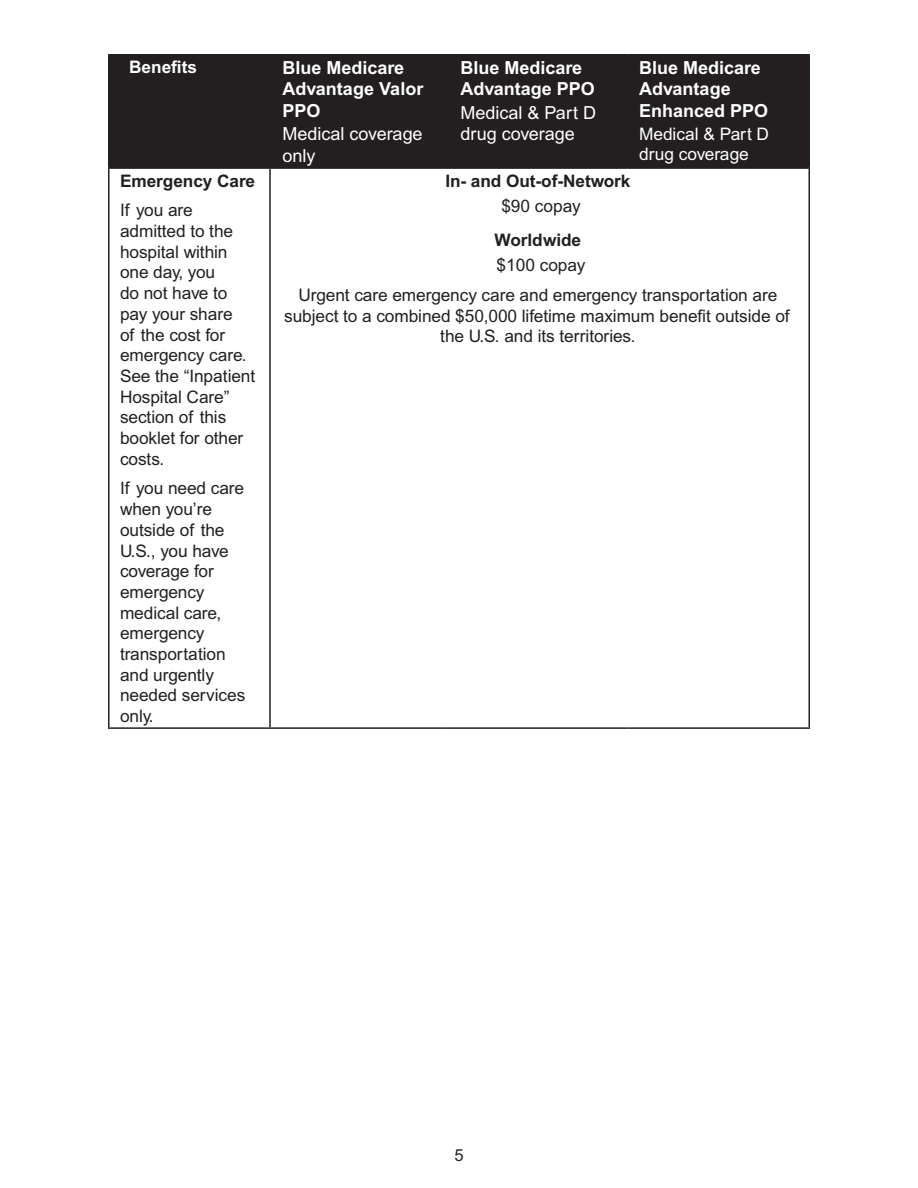
<style>
.page{position:relative;width:918px;height:1188px;background:#fff}
.page>*{position:absolute;margin:0;border:0;box-sizing:border-box;transform-origin:0 0}
.t1{font:700 18px/21.6px "Arial MT Std";color:#fff}
.t2{font:18px/21.6px "Arial MT Std";color:#fff}
.t3{font:17.25px/20.7px "Arial MT Std";letter-spacing:-.005em;color:#231f20}
.t4{font:700 17.25px "Arial MT Std";letter-spacing:-.005em;color:#231f20}
.t5{font:17.25px/20.7px "Arial MT Std";color:#fff}
.t6{font:700 17.25px "Arial MT Std";color:#fff}
.t7{font:16.5px "Arial MT Std";color:#231f20}
</style>
<div class="page">
<div style="left:110px;top:56px;width:698px;height:111px;background:#231f20"></div>
<hr style="left:108px;top:54px;width:162px;height:2px;background:#231f20">
<hr style="left:108px;top:56px;width:2px;height:111px;background:#231f20">
<hr style="left:270px;top:54px;width:178px;height:2px;background:#231f20">
<hr style="left:269px;top:56px;width:2px;height:111px;background:#231f20">
<hr style="left:448px;top:54px;width:180px;height:2px;background:#231f20">
<hr style="left:447px;top:56px;width:2px;height:111px;background:#231f20">
<hr style="left:628px;top:54px;width:182px;height:2px;background:#231f20">
<hr style="left:627px;top:56px;width:1px;height:111px;background:#231f20">
<hr style="left:808px;top:56px;width:2px;height:111px;background:#231f20">
<hr style="left:108px;top:167px;width:162px;height:2px;background:#231f20">
<hr style="left:108px;top:169px;width:2px;height:558px;background:#231f20">
<hr style="left:270px;top:167px;width:178px;height:2px;background:#231f20">
<hr style="left:269px;top:169px;width:2px;height:558px;background:#231f20">
<hr style="left:448px;top:167px;width:180px;height:2px;background:#231f20">
<hr style="left:628px;top:167px;width:182px;height:2px;background:#231f20">
<hr style="left:808px;top:169px;width:2px;height:558px;background:#231f20">
<hr style="left:108px;top:727px;width:162px;height:2px;background:#231f20">
<hr style="left:270px;top:727px;width:178px;height:2px;background:#231f20">
<hr style="left:448px;top:727px;width:180px;height:2px;background:#231f20">
<hr style="left:628px;top:727px;width:182px;height:2px;background:#231f20">
<p class="t6" style="left:129px;top:57px;width:70px">Benefits</p>
<p class="t1" style="left:282px;top:57px;width:143px">Blue Medicare<br>Advantage Valor<br>PPO</p>
<p class="t2" style="left:282px;top:124px;width:142px">Medical coverage only</p>
<p class="t1" style="left:460px;top:57px;width:136px">Blue Medicare<br>Advantage PPO</p>
<p class="t2" style="left:460px;top:103px;width:137px">Medical &amp; Part D drug coverage</p>
<p class="t1" style="left:639px;top:57px;width:131px">Blue Medicare<br>Advantage<br>Enhanced PPO</p>
<p class="t5" style="left:639px;top:124px;width:131px">Medical &amp; Part D drug coverage</p>
<p class="t4" style="left:120px;top:170px;width:137px">Emergency Care</p>
<p class="t3" style="left:120px;top:201px;width:137px">If you are admitted to the hospital within one day, you<br>do not have to pay your share<br>of the cost for emergency care.<br>See the “Inpatient<br>Hospital Care” section of this booklet for other costs.</p>
<p class="t3" style="left:120px;top:479px;width:127px">If you need care when you’re outside of the<br>U.S., you have coverage for emergency medical care, emergency transportation and urgently needed services only.</p>
<p class="t4" style="left:445px;top:170px;width:187px">In- and Out-of-Network</p>
<p class="t3" style="left:501px;top:196px;width:81px">$90 copay</p>
<p class="t4" style="left:495px;top:230px;width:88px">Worldwide</p>
<p class="t3" style="left:497px;top:256px;width:90px">$100 copay</p>
<p class="t3" style="left:284px;top:285px;width:507px;text-align:center">Urgent care emergency care and emergency transportation are subject to a combined $50,000 lifetime maximum benefit outside of the U.S. and its territories.</p>
<p class="t7" style="left:454px;top:1146px;width:11px">5</p>
</div>
